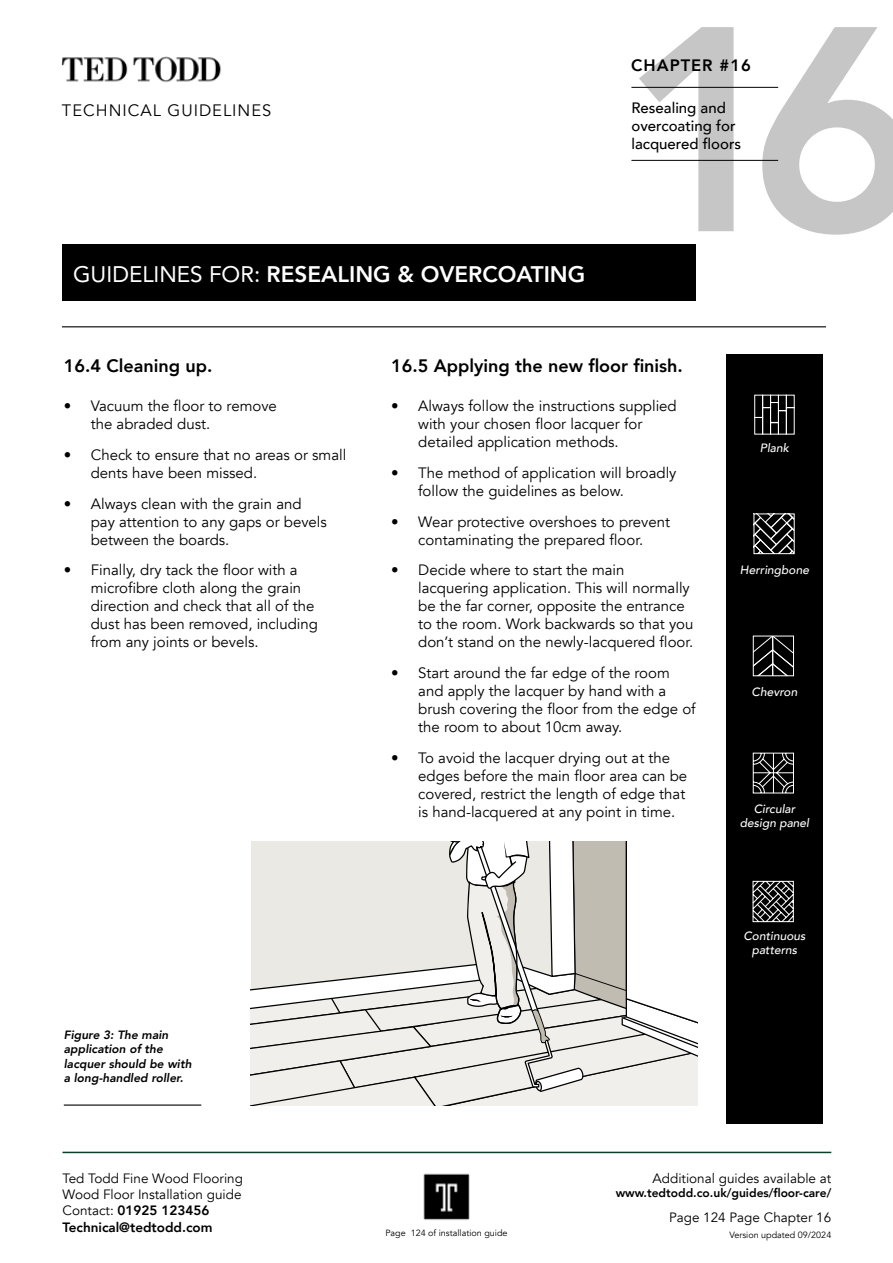
<style>
.page{position:relative;width:893px;height:1263px;background:#fff}
.page>*{position:absolute;margin:0;border:0;box-sizing:border-box;transform-origin:0 0}
.t1{font:800 22.5px "Avenir";color:#fff}
.t2{font:800 18px "Avenir";color:#000}
.t3{font:16.5px "Avenir";letter-spacing:.06em;color:#000}
.t4{font:800 16.5px "Avenir";letter-spacing:.06em;color:#000}
.t5{font:15px/18px "Avenir";color:#000}
.t6{font:500 15px/18px "Avenir";color:#000}
.t7{font:13.5px/16.2px "Avenir";color:#000}
.t8{font:italic 800 12px/14.4px "Avenir";color:#000}
.t9{font:italic 500 12px/14.4px "Avenir";color:#fff;text-align:center}
.t10{font:800 12px "Avenir";color:#000}
.t11{font:9px "Avenir";color:#000}
.s1{font-weight:400}
.s2{font-weight:800}
</style>
<div class="page">
<svg style="left:639px;top:27px;width:254px;height:208px"></svg>
<div style="left:726px;top:354px;width:97px;height:769px;background:#000"></div>
<hr style="left:63px;top:1152px;width:768px;height:1px;background:#0a4125">
<hr style="left:631px;top:87px;width:147px;height:1px;background:#000">
<hr style="left:631px;top:160px;width:147px;height:1px;background:#000">
<hr style="left:62px;top:326px;width:764px;height:1px;background:#000">
<svg style="left:752px;top:880px;width:42px;height:43px"></svg>
<svg style="left:756px;top:515px;width:37px;height:37px"></svg>
<div style="left:754px;top:513px;width:41px;height:41px;border:1px solid #fff"></div>
<svg style="left:755px;top:638px;width:37px;height:36px"></svg>
<div style="left:753px;top:636px;width:41px;height:40px;border:1px solid #fff"></div>
<svg style="left:752px;top:752px;width:42px;height:42px"></svg>
<div style="left:770px;top:402px;width:9px;height:21px;border:1px solid #fff"></div>
<div style="left:754px;top:417px;width:9px;height:17px;border:1px solid #fff"></div>
<div style="left:770px;top:395px;width:9px;height:8px;border:1px solid #fff"></div>
<div style="left:754px;top:395px;width:9px;height:23px;border:1px solid #fff"></div>
<div style="left:778px;top:410px;width:9px;height:24px;border:1px solid #fff"></div>
<div style="left:770px;top:422px;width:9px;height:12px;border:1px solid #fff"></div>
<div style="left:786px;top:395px;width:9px;height:13px;border:1px solid #fff"></div>
<div style="left:762px;top:395px;width:9px;height:13px;border:1px solid #fff"></div>
<img style="left:423px;top:1173px;width:47px;height:47px">
<div style="left:62px;top:244px;width:633px;height:57px;background:#000"></div>
<img style="left:62px;top:56px;width:159px;height:27px">
<svg style="left:251px;top:841px;width:446px;height:265px"></svg>
<hr style="left:64px;top:1104px;width:137px;height:2px;background:#000">
<p class="t3" style="left:62px;top:100px;width:211px">TECHNICAL GUIDELINES</p>
<h1 class="t1" style="left:73px;top:257px;width:514px"><span class="s1">GUIDELINES FOR:</span> RESEALING &amp; OVERCOATING</h1>
<p class="t4" style="left:631px;top:52px;width:121px">CHAPTER #16</p>
<p class="t6" style="left:631px;top:98px;width:111px">Resealing and overcoating for lacquered floors</p>
<p class="t2" style="left:64px;top:351px;width:150px">16.4 Cleaning up.</p>
<p class="t5" style="left:91px;top:397px;width:188px;text-indent:-27px">• Vacuum the floor to remove the abraded dust.</p>
<p class="t5" style="left:91px;top:446px;width:257px;text-indent:-27px">• Check to ensure that no areas or small dents have been missed.</p>
<p class="t5" style="left:91px;top:495px;width:238px;text-indent:-27px">• Always clean with the grain and pay attention to any gaps or bevels between the boards.</p>
<p class="t5" style="left:91px;top:561px;width:229px;text-indent:-27px">• Finally, dry tack the floor with a microfibre cloth along the grain direction and check that all of the dust has been removed, including from any joints or bevels.</p>
<p class="t8" style="left:64px;top:1028px;width:129px">Figure 3: The main application of the lacquer should be with a long-handled roller.</p>
<p class="t2" style="left:391px;top:351px;width:293px">16.5 Applying the new floor finish.</p>
<p class="t5" style="left:418px;top:397px;width:260px;text-indent:-27px">• Always follow the instructions supplied with your chosen floor lacquer for detailed application methods.</p>
<p class="t5" style="left:418px;top:464px;width:260px;text-indent:-27px">• The method of application will broadly follow the guidelines as below.</p>
<p class="t5" style="left:391px;top:513px;width:280px;text-align:center">• Wear protective overshoes to prevent contaminating the prepared floor.</p>
<p class="t5" style="left:418px;top:561px;width:277px;text-indent:-27px">• Decide where to start the main lacquering application. This will normally be the far corner, opposite the entrance to the room. Work backwards so that you don’t stand on the newly-lacquered floor.</p>
<p class="t5" style="left:418px;top:664px;width:279px;text-indent:-27px">• Start around the far edge of the room and apply the lacquer by hand with a brush covering the floor from the edge of the room to about 10cm away.</p>
<p class="t5" style="left:418px;top:749px;width:270px;text-indent:-27px">• To avoid the lacquer drying out at the edges before the main floor area can be covered, restrict the length of edge that is hand-lacquered at any point in time.</p>
<p class="t9" style="left:760px;top:441px;width:31px">Plank</p>
<p class="t9" style="left:740px;top:562px;width:71px">Herringbone</p>
<p class="t9" style="left:751px;top:685px;width:47px">Chevron</p>
<p class="t9" style="left:740px;top:801px;width:71px">Circular design panel</p>
<p class="t9" style="left:743px;top:928px;width:64px">Continuous patterns</p>
<p class="t7" style="left:63px;top:1170px;width:182px">Ted Todd Fine Wood Flooring<br>Wood Floor Installation guide<br>Contact: <span class="s2">01925 123456<br>Technical@tedtodd.com</span></p>
<p class="t7" style="left:653px;top:1170px;width:180px">Additional guides available at</p>
<p class="t10" style="left:616px;top:1184px;width:217px">www.tedtodd.co.uk/guides/floor-care/</p>
<p class="t7" style="left:669px;top:1209px;width:164px">Page 124 Page Chapter 16</p>
<p class="t11" style="left:729px;top:1230px;width:103px">Version updated 09/2024</p>
<p class="t11" style="left:385px;top:1227px;width:124px">Page 124 of installation guide</p>
</div>
